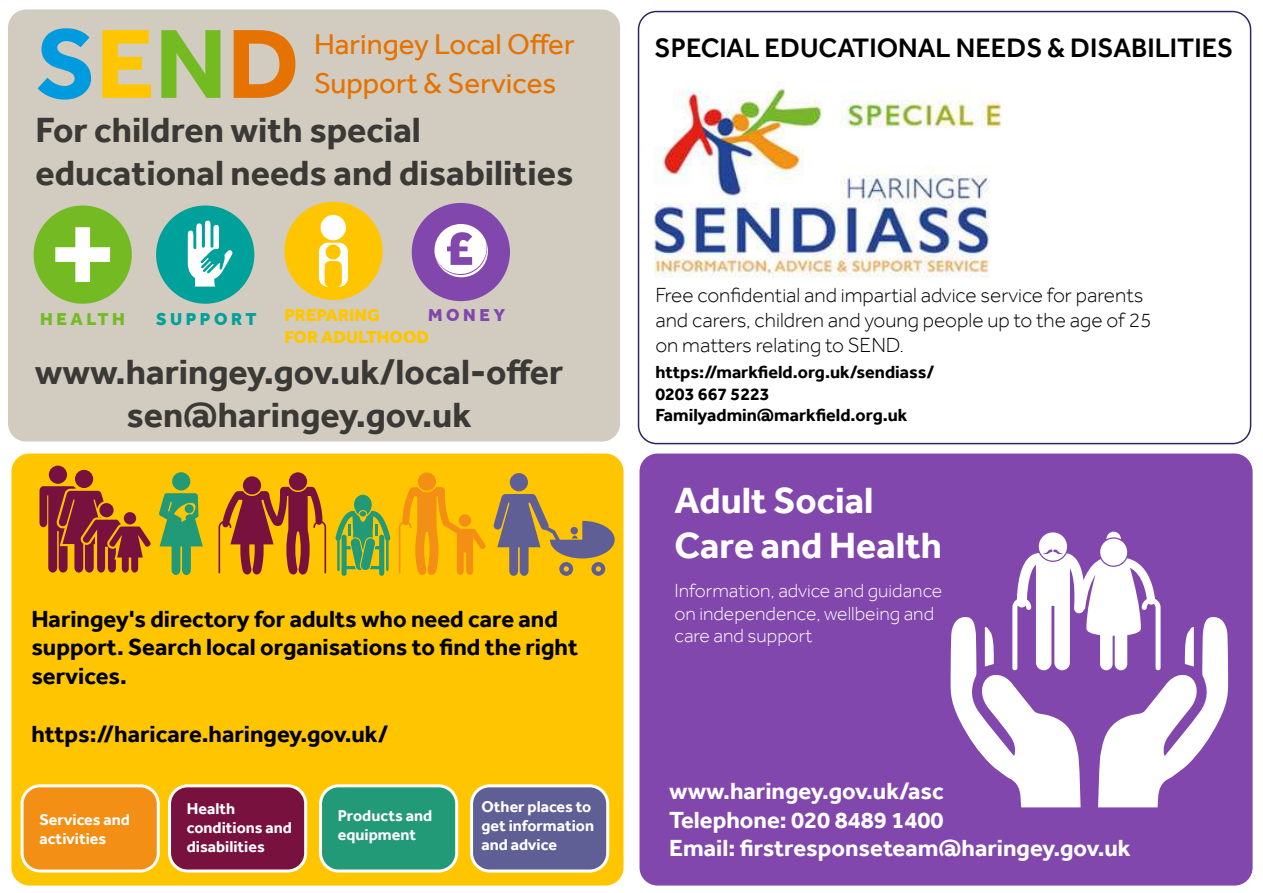
<style>
.page{position:relative;width:1263px;height:893px;background:#fff}
.page>*{position:absolute;margin:0;border:0;box-sizing:border-box;transform-origin:0 0}
.t1{font:700 101.55px "Effra";color:#009ade}
.t2{font:700 37.5px/45px "Effra";color:#fff}
.t3{font:700 36px/43.2px "Effra";color:#3b3936;text-align:center}
.t4{font:29.4px "Effra";color:#e67200}
.t5{font:500 27.45px "Effra";color:#000}
.t6{font:700 24px/28.8px "Effra";color:#000}
.t7{font:700 24px/28.8px "Effra";color:#fff}
.t8{font:300 21px/25.2px "Effra";color:#000}
.t9{font:300 19.5px/22.5px "Effra";color:#fff}
.t10{font:700 18px/21.6px "Effra";color:#000}
.t11{font:800 17.7px/21.3px "Effra";color:#ffc600}
.t12{font:800 17.7px "Effra";letter-spacing:.2em;color:#00a09b}
.t13{font:800 17.7px "Effra";letter-spacing:.2em;color:#74bb23}
.t14{font:800 17.7px "Effra";letter-spacing:.2em;color:#8147ad}
.t15{font:700 16.05px/19.4px "Effra";color:#fff}
.s1{color:#ffc600}
.s2{color:#74bb23}
.s3{color:#e67200}
</style>
<div class="page">
<div style="left:8px;top:10px;width:612px;height:432px;background:#d1ccbf;border-radius:18px"></div>
<div style="left:11px;top:453px;width:612px;height:432px;background:#ffc600;border-radius:18px"></div>
<div style="left:639px;top:453px;width:613px;height:432px;background:#8147ad;border-radius:18px"></div>
<div style="left:284px;top:202px;width:99px;height:98px;background:#ffc600;border-radius:50%"></div>
<div style="left:321px;top:215px;width:25px;height:25px;background:#fff;border-radius:50%"></div>
<svg style="left:319px;top:243px;width:29px;height:44px"></svg>
<div style="left:34px;top:205px;width:98px;height:99px;background:#74bb23;border-radius:50%"></div>
<svg style="left:55px;top:227px;width:55px;height:55px"></svg>
<div style="left:412px;top:203px;width:98px;height:98px;background:#8147ad;border-radius:50%"></div>
<svg style="left:434px;top:224px;width:54px;height:53px"></svg>
<div style="left:156px;top:205px;width:98px;height:99px;background:#00a09b;border-radius:50%"></div>
<svg style="left:188px;top:220px;width:45px;height:67px"></svg>
<div style="left:22px;top:786px;width:136px;height:85px;background:#f38f14;border-radius:18px"></div>
<div style="left:21px;top:784px;width:139px;height:88px;border:3px solid #fff;border-radius:18px"></div>
<div style="left:170px;top:786px;width:136px;height:85px;background:#79113e;border-radius:18px"></div>
<div style="left:168px;top:784px;width:139px;height:88px;border:3px solid #fff;border-radius:18px"></div>
<div style="left:321px;top:786px;width:136px;height:85px;background:#297;border-radius:18px"></div>
<div style="left:319px;top:784px;width:139px;height:88px;border:3px solid #fff;border-radius:18px"></div>
<div style="left:471px;top:786px;width:137px;height:85px;background:#5f5f96;border-radius:18px"></div>
<div style="left:470px;top:784px;width:139px;height:88px;border:3px solid #fff;border-radius:18px"></div>
<img style="left:637px;top:73px;width:363px;height:207px">
<svg style="left:950px;top:532px;width:278px;height:275px"></svg>
<div style="left:172px;top:472px;width:18px;height:18px;background:#297;border-radius:50%"></div>
<svg style="left:159px;top:493px;width:44px;height:82px"></svg>
<div style="left:185px;top:514px;width:10px;height:8px;background:#297;border-radius:50%"></div>
<div style="left:49px;top:466px;width:18px;height:18px;background:#79113e;border-radius:50%"></div>
<svg style="left:39px;top:486px;width:112px;height:87px"></svg>
<div style="left:75px;top:470px;width:18px;height:18px;background:#79113e;border-radius:50%"></div>
<div style="left:289px;top:472px;width:18px;height:19px;background:#79113e;border-radius:50%"></div>
<div style="left:243px;top:476px;width:18px;height:18px;background:#79113e;border-radius:50%"></div>
<svg style="left:218px;top:487px;width:108px;height:88px"></svg>
<svg style="left:399px;top:487px;width:87px;height:88px"></svg>
<div style="left:459px;top:514px;width:12px;height:13px;background:#f38f14;border-radius:50%"></div>
<div style="left:418px;top:472px;width:18px;height:19px;background:#f38f14;border-radius:50%"></div>
<div style="left:510px;top:473px;width:18px;height:18px;background:#5f5f96;border-radius:50%"></div>
<svg style="left:493px;top:494px;width:122px;height:82px"></svg>
<svg style="left:335px;top:495px;width:56px;height:81px"></svg>
<div style="left:638px;top:11px;width:613px;height:433px;border:2px solid #2f2661;border-radius:18px"></div>
<h1 class="t1" style="left:36px;top:2px;width:265px">S<span class="s1">E</span><span class="s2">N</span><span class="s3">D</span></h1>
<p class="t4" style="left:314px;top:27px;width:262px">Haringey Local Offer</p>
<p class="t4" style="left:314px;top:66px;width:244px">Support &amp; Services</p>
<h3 class="t3" style="left:36px;top:108px;width:539px;text-align:left">For children with special educational needs and disabilities</h3>
<p class="t13" style="left:40px;top:308px;width:86px">HEALTH</p>
<p class="t12" style="left:156px;top:308px;width:102px">SUPPORT</p>
<p class="t14" style="left:428px;top:304px;width:79px">MONEY</p>
<p class="t11" style="left:284px;top:304px;width:146px">PREPARING<br>FOR ADULTHOOD</p>
<h3 class="t3" style="left:35px;top:350px;width:530px">www.haringey.gov.uk/local-offer sen@haringey.gov.uk</h3>
<p class="t6" style="left:31px;top:604px;width:548px">Haringey's directory for adults who need care and support. Search local organisations to find the right services.</p>
<p class="t6" style="left:31px;top:719px;width:359px">https://haricare.haringey.gov.uk/</p>
<p class="t15" style="left:39px;top:810px;width:92px">Services and activities</p>
<p class="t15" style="left:187px;top:798px;width:107px">Health conditions and disabilities</p>
<p class="t15" style="left:338px;top:805px;width:96px">Products and equipment</p>
<p class="t15" style="left:481px;top:797px;width:114px;line-height:18.6px">Other places to get information and advice</p>
<p class="t5" style="left:654px;top:31px;width:581px">SPECIAL EDUCATIONAL NEEDS &amp; DISABILITIES</p>
<p class="t8" style="left:655px;top:282px;width:498px">Free confidential and impartial advice service for parents and carers, children and young people up to the age of 25 on matters relating to SEND.</p>
<p class="t10" style="left:655px;top:361px;width:281px">https://markfield.org.uk/sendiass/<br>0203 667 5223<br>Familyadmin@markfield.org.uk</p>
<h2 class="t2" style="left:674px;top:478px;width:269px">Adult Social<br>Care and Health</h2>
<p class="t9" style="left:674px;top:580px;width:269px">Information, advice and guidance on independence, wellbeing and care and support</p>
<p class="t7" style="left:669px;top:776px;width:463px">www.haringey.gov.uk/asc<br>Telephone: 020 8489 1400<br>Email: firstresponseteam@haringey.gov.uk</p>
</div>
